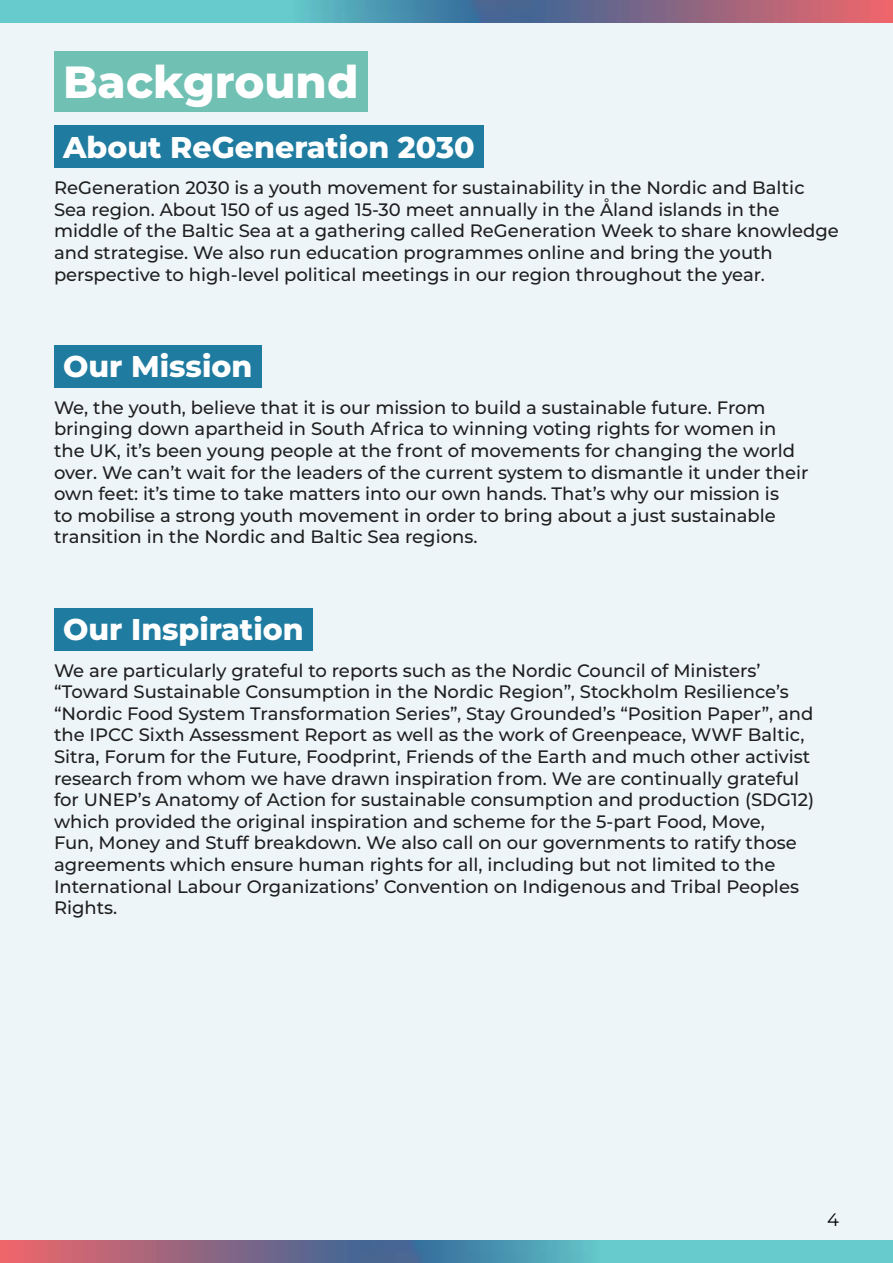
<style>
.page{position:relative;width:893px;height:1263px;background:#eef5f9}
.page>*{position:absolute;margin:0;border:0;box-sizing:border-box;transform-origin:0 0}
.t1{font:800 45px "Montserrat";color:#fff}
.t2{font:800 30px "Montserrat";color:#fff}
.t3{font:500 18px/21.6px "Montserrat";color:#1f1f1f}
.t4{font:18px "Montserrat";color:#000}
</style>
<div class="page">
<img style="left:0;top:0;width:893px;height:22px">
<img style="left:0;top:1240px;width:893px;height:23px">
<div style="left:54px;top:51px;width:314px;height:61px;background:#70c1b3"></div>
<div style="left:54px;top:126px;width:430px;height:42px;background:#1f7ba0"></div>
<div style="left:54px;top:345px;width:207px;height:43px;background:#1f7ba0"></div>
<div style="left:54px;top:608px;width:259px;height:42px;background:#1f7ba0"></div>
<h1 class="t1" style="left:63px;top:52px;width:297px">Background</h1>
<h2 class="t2" style="left:63px;top:127px;width:413px">About ReGeneration 2030</h2>
<p class="t3" style="left:54px;top:176px;width:786px">ReGeneration 2030 is a youth movement for sustainability in the Nordic and Baltic Sea region. About 150 of us aged 15-30 meet annually in the Åland islands in the middle of the Baltic Sea at a gathering called ReGeneration Week to share knowledge and strategise. We also run education programmes online and bring the youth perspective to high-level political meetings in our region throughout the year.</p>
<h2 class="t2" style="left:63px;top:347px;width:191px">Our Mission</h2>
<p class="t3" style="left:54px;top:396px;width:756px">We, the youth, believe that it is our mission to build a sustainable future. From bringing down apartheid in South Africa to winning voting rights for women in the UK, it’s been young people at the front of movements for changing the world over. We can’t wait for the leaders of the current system to dismantle it under their own feet: it’s time to take matters into our own hands. That’s why our mission is<br>to mobilise a strong youth movement in order to bring about a just sustainable transition in the Nordic and Baltic Sea regions.</p>
<h2 class="t2" style="left:63px;top:609px;width:242px">Our Inspiration</h2>
<p class="t3" style="left:54px;top:659px;width:762px">We are particularly grateful to reports such as the Nordic Council of Ministers’ “Toward Sustainable Consumption in the Nordic Region”, Stockholm Resilience’s “Nordic Food System Transformation Series”, Stay Grounded’s “Position Paper”, and the IPCC Sixth Assessment Report as well as the work of Greenpeace, WWF Baltic, Sitra, Forum for the Future, Foodprint, Friends of the Earth and much other activist research from whom we have drawn inspiration from. We are continually grateful for UNEP’s Anatomy of Action for sustainable consumption and production (SDG12) which provided the original inspiration and scheme for the 5-part Food, Move,<br>Fun, Money and Stuff breakdown. We also call on our governments to ratify those agreements which ensure human rights for all, including but not limited to the International Labour Organizations’ Convention on Indigenous and Tribal Peoples Rights.</p>
<p class="t4" style="left:827px;top:1208px;width:13px">4</p>
</div>
